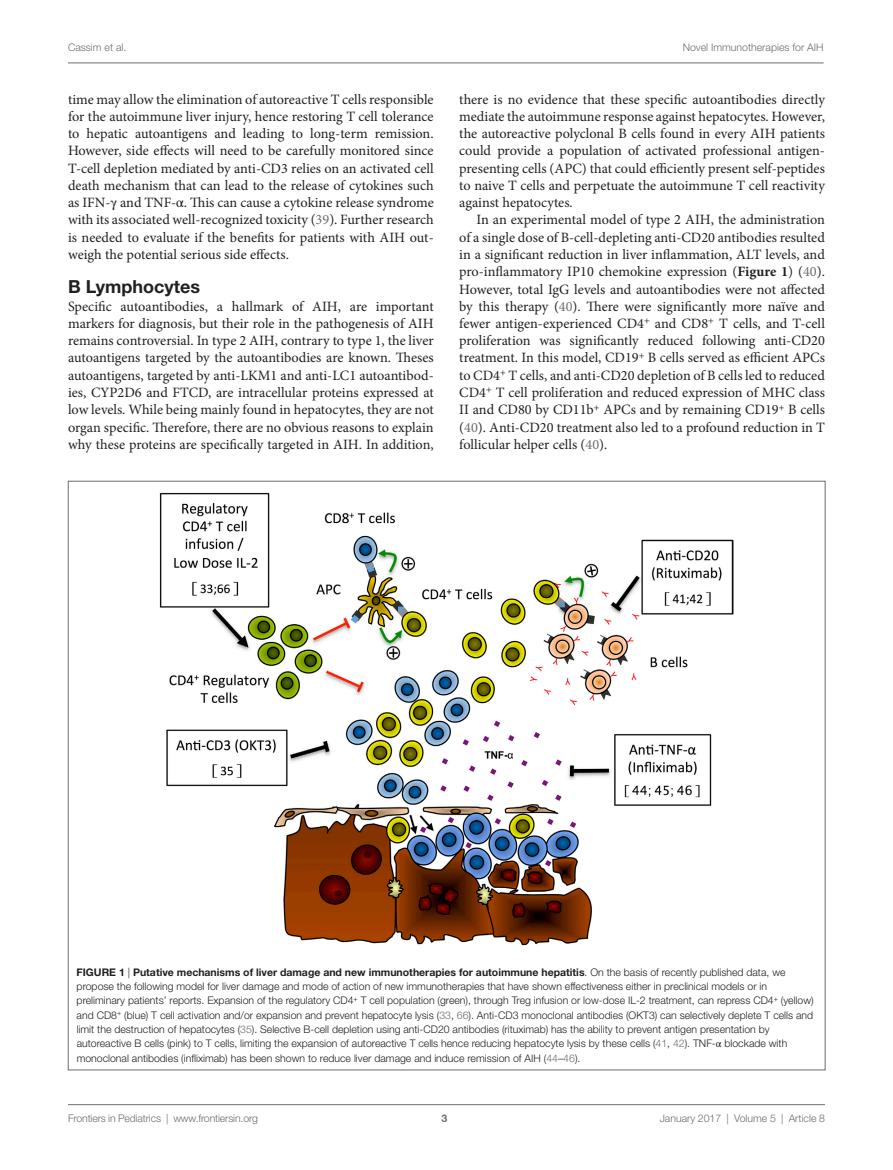
<style>
.page{position:relative;width:893px;height:1170px;background:#fff}
.page>*{position:absolute;margin:0;border:0;box-sizing:border-box;transform-origin:0 0}
.t1{font:700 18px "Helvetica Neue LT Std";color:#231f20}
.t2{font:14.25px/17.2px "Minion Pro";color:#231f20;text-align:justify}
.t3{font:300 10.5px/14.2px "Helvetica Neue LT Std";color:#231f20}
.t4{font:300 10.5px "Helvetica Neue LT Std";color:#6c6d70}
.t5{font:700 10.5px "Helvetica Neue LT Std";color:#6c6d70}
.s1{font-family:"STIX General"}
.s2{color:#6c6d70}
.s3{font-weight:700}
.s4{font-family:"STIX General";font-weight:400}
</style>
<div class="page">
<img style="left:160px;top:492px;width:574px;height:453px">
<hr style="left:68px;top:1104px;width:757px;height:1px;background:#6c6d70">
<hr style="left:68px;top:63px;width:755px;height:1px;background:#6c6d70">
<p class="t4" style="left:68px;top:41px;width:60px">Cassim et al.</p>
<p class="t4" style="left:683px;top:41px;width:142px">Novel Immunotherapies for AIH</p>
<p class="t2" style="left:68px;top:90px;width:367px">time may allow the elimination of autoreactive T cells responsible for the autoimmune liver injury, hence restoring T cell tolerance to hepatic autoantigens and leading to long-term remission.<br>However, side effects will need to be carefully monitored since T-cell depletion mediated by anti-CD3 relies on an activated cell death mechanism that can lead to the release of cytokines such as IFN-<span class="s1">γ</span> and TNF-<span class="s1">α</span>. This can cause a cytokine release syndrome with its associated well-recognized toxicity (<span class="s2">39</span>). Further research is needed to evaluate if the benefits for patients with AIH out&shy;weigh the potential serious side effects.</p>
<p class="t1" style="left:68px;top:276px;width:134px">B Lymphocytes</p>
<p class="t2" style="left:68px;top:297px;width:367px">Specific autoantibodies, a hallmark of AIH, are important markers for diagnosis, but their role in the pathogenesis of AIH remains controversial. In type 2 AIH, contrary to type 1, the liver autoantigens targeted by the autoantibodies are known. Theses autoantigens, targeted by anti-LKM1 and anti-LC1 autoantibod&shy;ies, CYP2D6 and FTCD, are intracellular proteins expressed at low levels. While being mainly found in hepatocytes, they are not organ specific. Therefore, there are no obvious reasons to explain why these proteins are specifically targeted in AIH. In addition,</p>
<p class="t2" style="left:459px;top:90px;width:367px">there is no evidence that these specific autoantibodies directly mediate the autoimmune response against hepatocytes. However, the autoreactive polyclonal B cells found in every AIH patients could provide a population of activated professional antigen&shy;presenting cells (APC) that could efficiently present self-peptides to naive T cells and perpetuate the autoimmune T cell reactivity against hepatocytes.</p>
<p class="t2" style="left:459px;top:211px;width:367px;text-indent:17px">In an experimental model of type 2 AIH, the administration of a single dose of B-cell-depleting anti-CD20 antibodies resulted in a significant reduction in liver inflammation, ALT levels, and pro-inflammatory IP10 chemokine expression (<span class="s3">Figure 1</span>) (<span class="s2">40</span>).<br>However, total IgG levels and autoantibodies were not affected by this therapy (<span class="s2">40</span>). There were significantly more naïve and fewer antigen-experienced CD4<sup>+</sup> and CD8<sup>+</sup> T cells, and T-cell proliferation was significantly reduced following anti-CD20 treatment. In this model, CD19<sup>+</sup> B cells served as efficient APCs to CD4<sup>+</sup> T cells, and anti-CD20 depletion of B cells led to reduced CD4<sup>+</sup> T cell proliferation and reduced expression of MHC class II and CD80 by CD11b<sup>+</sup> APCs and by remaining CD19<sup>+</sup> B cells (<span class="s2">40</span>). Anti-CD20 treatment also led to a profound reduction in T follicular helper cells (<span class="s2">40</span>).</p>
<p class="t3" style="left:77px;top:964px;width:739px"><span class="s3">Figure 1</span> | <span class="s3">Putative mechanisms of liver damage and new immunotherapies for autoimmune hepatitis</span>. On the basis of recently published data, we propose the following model for liver damage and mode of action of new immunotherapies that have shown effectiveness either in preclinical models or in preliminary patients’ reports. Expansion of the regulatory CD4<sup>+</sup> T cell population (green), through Treg infusion or low-dose IL-2 treatment, can repress CD4<sup>+</sup> (yellow) and CD8<sup>+</sup> (blue) T cell activation and/or expansion and prevent hepatocyte lysis (<span class="s2">33</span>, <span class="s2">66</span>). Anti-CD3 monoclonal antibodies (OKT3) can selectively deplete T cells and limit the destruction of hepatocytes (<span class="s2">35</span>). Selective B-cell depletion using anti-CD20 antibodies (rituximab) has the ability to prevent antigen presentation by autoreactive B cells (pink) to T cells, limiting the expansion of autoreactive T cells hence reducing hepatocyte lysis by these cells (<span class="s2">41</span>, <span class="s2">42</span>). TNF-<span class="s4">α</span> blockade with monoclonal antibodies (infliximab) has been shown to reduce liver damage and induce remission of AIH (<span class="s2">44</span>–<span class="s2">46</span>).</p>
<p class="t4" style="left:68px;top:1111px;width:191px">Frontiers in Pediatrics | www.frontiersin.org</p>
<p class="t4" style="left:660px;top:1111px;width:167px">January 2017 | Volume 5 | Article 8</p>
<p class="t5" style="left:441px;top:1111px;width:7px">3</p>
</div>
